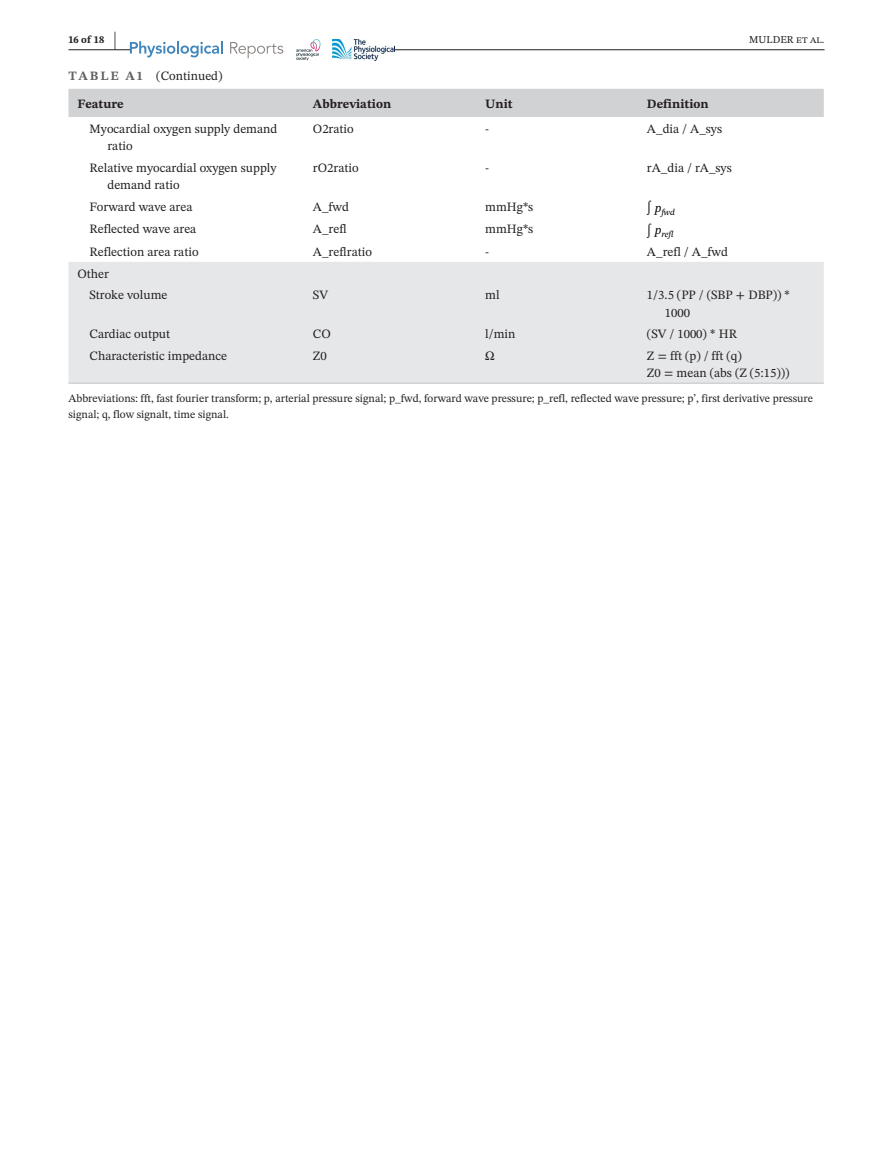
<style>
.page{position:relative;width:893px;height:1174px;background:#fff}
.page>*{position:absolute;margin:0;border:0;box-sizing:border-box;transform-origin:0 0}
.t1{font:12.75px/17.2px "STIX Two Text";color:#231f20}
.t2{font:700 12.75px "STIX Two Text";color:#231f20}
.t3{font:12.75px "STIX";color:#231f20}
.t4{font:11.25px/15.8px "STIX Two Text";color:#231f20}
.t5{font:10.5px "STIX Two Text";color:#231f20}
.t6{font:700 10.5px "STIX Two Text";color:#231f20}
.t7{font:italic 8.85px "STIX Two Text";color:#000}
.s1{font-size:21px}
.s2{font-weight:700;color:#636366}
</style>
<div class="page">
<hr style="left:68px;top:49px;width:756px;height:1px;background:#231f20">
<div style="left:130px;top:39px;width:264px;height:21px;background:#fff"></div>
<svg style="left:296px;top:39px;width:24px;height:21px"></svg>
<img style="left:333px;top:39px;width:61px;height:21px">
<svg style="left:130px;top:41px;width:93px;height:16px"></svg>
<svg style="left:230px;top:42px;width:53px;height:16px"></svg>
<div style="left:68px;top:89px;width:756px;height:28px;background:#d1d2d4"></div>
<div style="left:68px;top:262px;width:756px;height:120px;background:#e6e7e9"></div>
<hr style="left:68px;top:382px;width:236px;height:2px;background:#d1d2d4">
<hr style="left:304px;top:382px;width:172px;height:2px;background:#d1d2d4">
<hr style="left:476px;top:382px;width:162px;height:2px;background:#d1d2d4">
<hr style="left:638px;top:382px;width:186px;height:2px;background:#d1d2d4">
<p class="t6" style="left:68px;top:32px;width:50px">16 of 18 <span class="s1">|</span></p>
<p class="t5" style="left:749px;top:32px;width:77px">MULDER et al.</p>
<p class="t1" style="left:68px;top:67px;width:156px"><span class="s2">TABLE A1</span> (Continued)</p>
<p class="t2" style="left:77px;top:94px;width:48px">Feature</p>
<p class="t2" style="left:313px;top:94px;width:80px">Abbreviation</p>
<p class="t2" style="left:485px;top:94px;width:29px">Unit</p>
<p class="t2" style="left:647px;top:94px;width:63px">Definition</p>
<p class="t1" style="left:107px;top:120px;width:171px;text-indent:-18px">Myocardial oxygen supply demand ratio</p>
<p class="t1" style="left:313px;top:120px;width:42px">O2ratio</p>
<p class="t1" style="left:485px;top:120px;width:6px">-</p>
<p class="t1" style="left:647px;top:120px;width:77px">A_dia / A_sys</p>
<p class="t1" style="left:107px;top:159px;width:171px;text-indent:-18px">Relative myocardial oxygen supply demand ratio</p>
<p class="t1" style="left:313px;top:159px;width:47px">rO2ratio</p>
<p class="t1" style="left:485px;top:159px;width:6px">-</p>
<p class="t1" style="left:647px;top:159px;width:86px">rA_dia / rA_sys</p>
<p class="t1" style="left:89px;top:198px;width:104px">Forward wave area</p>
<p class="t1" style="left:313px;top:198px;width:38px">A_fwd</p>
<p class="t1" style="left:485px;top:198px;width:50px">mmHg*s</p>
<p class="t7" style="left:646px;top:208px;width:30px"><sup>∫</sup> <sup>p</sup>fwd</p>
<p class="t1" style="left:89px;top:220px;width:108px">Reflected wave area</p>
<p class="t1" style="left:313px;top:220px;width:35px">A_refl</p>
<p class="t1" style="left:485px;top:220px;width:50px">mmHg*s</p>
<p class="t7" style="left:646px;top:230px;width:29px"><sup>∫</sup> <sup>p</sup>refl</p>
<p class="t1" style="left:89px;top:243px;width:111px">Reflection area ratio</p>
<p class="t1" style="left:313px;top:243px;width:61px">A_reflratio</p>
<p class="t1" style="left:485px;top:243px;width:6px">-</p>
<p class="t1" style="left:647px;top:243px;width:82px">A_refl / A_fwd</p>
<p class="t1" style="left:89px;top:262px;width:80px;line-height:21.8px;text-indent:-12px">Other<br>Stroke volume</p>
<p class="t1" style="left:313px;top:286px;width:17px">SV</p>
<p class="t1" style="left:485px;top:286px;width:16px">ml</p>
<p class="t1" style="left:665px;top:286px;width:126px;text-indent:-18px">1/3.5 (PP / (SBP + DBP)) *<br>1000</p>
<p class="t1" style="left:89px;top:325px;width:82px">Cardiac output</p>
<p class="t1" style="left:313px;top:325px;width:19px">CO</p>
<p class="t1" style="left:485px;top:325px;width:32px">l/min</p>
<p class="t1" style="left:647px;top:325px;width:92px">(SV / 1000) * HR</p>
<p class="t1" style="left:89px;top:347px;width:139px">Characteristic impedance</p>
<p class="t1" style="left:313px;top:347px;width:15px">Z0</p>
<p class="t3" style="left:485px;top:347px;width:11px">Ω</p>
<p class="t1" style="left:647px;top:347px;width:144px">Z = fft (p) / fft (q)<br>Z0 = mean (abs (Z (5:15)))</p>
<p class="t4" style="left:68px;top:390px;width:746px">Abbreviations: fft, fast fourier transform; p, arterial pressure signal; p_fwd, forward wave pressure; p_refl, reflected wave pressure; p’, first derivative pressure signal; q, flow signalt, time signal.</p>
</div>
